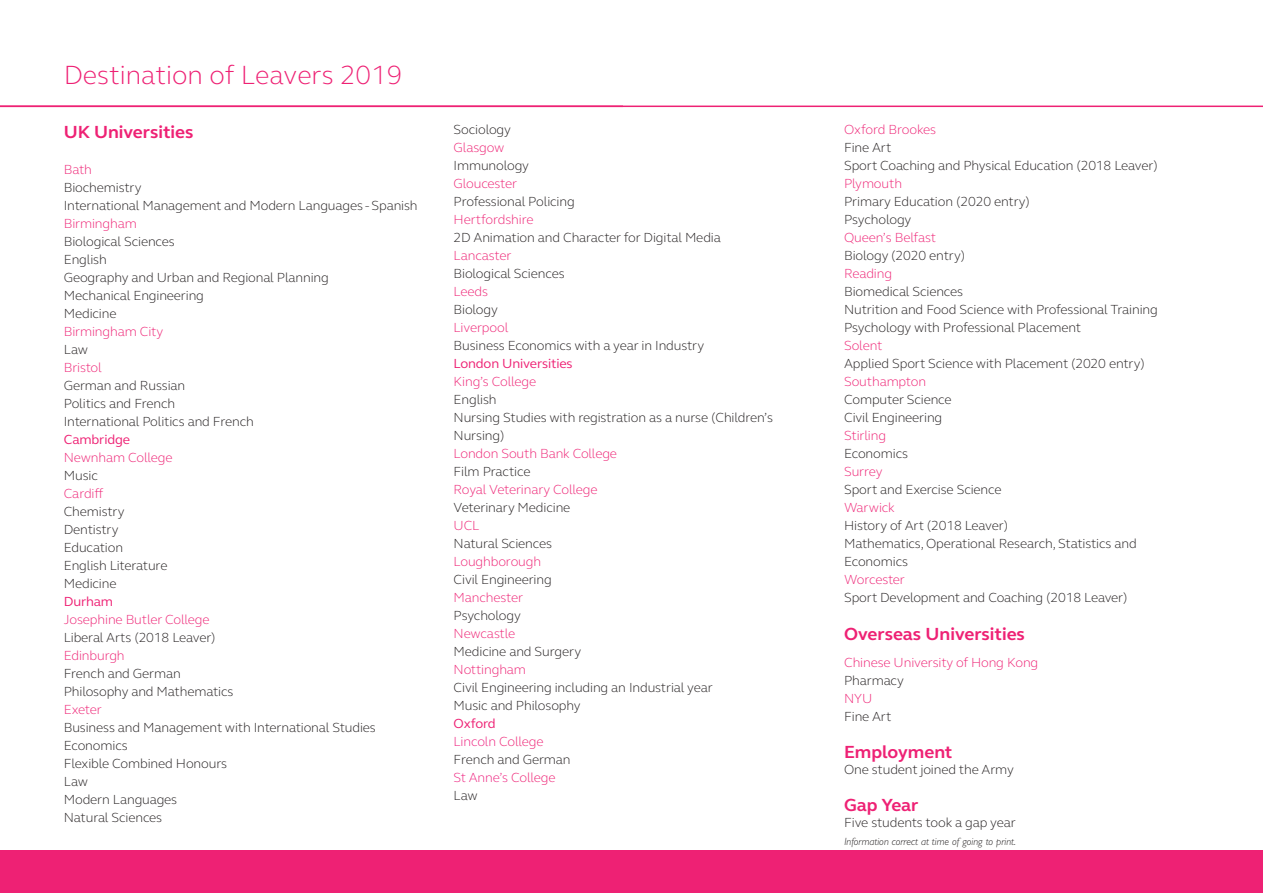
<style>
.page{position:relative;width:1263px;height:893px;background:#fff}
.page>*{position:absolute;margin:0;border:0;box-sizing:border-box;transform-origin:0 0}
.t1{font:300 27px "FS Elliot Pro";color:#ee2174}
.t2{font:700 18px "FS Elliot Pro";color:#ee2174}
.t3{font:300 13.5px/18px "FS Elliot Pro";letter-spacing:-.01em;color:#231f20}
.t4{font:300 13.5px "FS Elliot Pro";letter-spacing:-.01em;color:#ee2174}
.t5{font:13.5px "FS Elliot Pro";letter-spacing:-.01em;color:#ee2174}
.t6{font:italic 300 10.5px "Gill Sans Std";color:#231f20}
.s1{font-weight:400;color:#ee2174}
.s2{color:#ee217f}
.s3{color:#ee2174}
</style>
<div class="page">
<div style="left:0;top:850px;width:1263px;height:43px;background:#ee2174"></div>
<hr style="left:0;top:106px;width:1263px;height:1px;background:#ee2174">
<h1 class="t1" style="left:64px;top:57px;width:340px">Destination of Leavers 2019</h1>
<h2 class="t2" style="left:64px;top:120px;width:131px">UK Universities</h2>
<p class="t4" style="left:64px;top:160px;width:30px">Bath</p>
<p class="t3" style="left:64px;top:178px;width:355px">Biochemistry<br>International Management and Modern Languages - Spanish</p>
<p class="t4" style="left:64px;top:214px;width:75px">Birmingham</p>
<p class="t3" style="left:64px;top:232px;width:267px">Biological Sciences<br>English<br>Geography and Urban and Regional Planning<br>Mechanical Engineering<br>Medicine</p>
<p class="t4" style="left:64px;top:322px;width:101px">Birmingham City</p>
<p class="t3" style="left:64px;top:340px;width:26px">Law</p>
<p class="t4" style="left:64px;top:358px;width:40px">Bristol</p>
<p class="t3" style="left:64px;top:376px;width:192px">German and Russian<br>Politics and French<br>International Politics and French</p>
<p class="t5" style="left:64px;top:430px;width:68px">Cambridge</p>
<p class="t4" style="left:64px;top:448px;width:110px">Newnham College</p>
<p class="t3" style="left:64px;top:466px;width:36px">Music</p>
<p class="t4" style="left:64px;top:484px;width:41px">Cardiff</p>
<p class="t3" style="left:64px;top:502px;width:105px">Chemistry<br>Dentistry<br>Education<br>English Literature<br>Medicine</p>
<p class="t5" style="left:64px;top:592px;width:51px">Durham</p>
<p class="t4" style="left:64px;top:610px;width:147px">Josephine Butler College</p>
<p class="t3" style="left:64px;top:628px;width:153px">Liberal Arts (2018 Leaver)</p>
<p class="t4" style="left:64px;top:646px;width:62px">Edinburgh</p>
<p class="t3" style="left:64px;top:664px;width:171px">French and German<br>Philosophy and Mathematics</p>
<p class="t4" style="left:64px;top:700px;width:40px">Exeter</p>
<p class="t3" style="left:64px;top:718px;width:314px">Business and Management with International Studies<br>Economics<br>Flexible Combined Honours<br>Law<br>Modern Languages<br>Natural Sciences</p>
<p class="t3" style="left:454px;top:120px;width:59px">Sociology</p>
<p class="t4" style="left:454px;top:139px;width:52px">Glasgow</p>
<p class="t3" style="left:454px;top:156px;width:77px">Immunology</p>
<p class="t4" style="left:454px;top:175px;width:65px">Gloucester</p>
<p class="t3" style="left:454px;top:192px;width:123px">Professional Policing</p>
<p class="t4" style="left:454px;top:211px;width:81px">Hertfordshire</p>
<p class="t3" style="left:454px;top:228px;width:269px">2D Animation and Character for Digital Media</p>
<p class="t4" style="left:454px;top:247px;width:59px">Lancaster</p>
<p class="t3" style="left:454px;top:264px;width:113px">Biological Sciences</p>
<p class="t4" style="left:454px;top:283px;width:36px">Leeds</p>
<p class="t3" style="left:454px;top:300px;width:46px">Biology</p>
<p class="t4" style="left:454px;top:319px;width:56px">Liverpool</p>
<p class="t3" style="left:454px;top:336px;width:252px">Business Economics with a year in Industry</p>
<p class="t5" style="left:454px;top:355px;width:121px">London Universities</p>
<p class="t4" style="left:454px;top:373px;width:84px">King’s College</p>
<p class="t3" style="left:454px;top:390px;width:321px">English<br>Nursing Studies with registration as a nurse (Children’s<br>Nursing)</p>
<p class="t4" style="left:454px;top:445px;width:165px">London South Bank College</p>
<p class="t3" style="left:454px;top:462px;width:78px">Film Practice</p>
<p class="t4" style="left:454px;top:481px;width:145px">Royal Veterinary College</p>
<p class="t3" style="left:454px;top:498px;width:118px">Veterinary Medicine</p>
<p class="t4" style="left:454px;top:517px;width:27px">UCL</p>
<p class="t3" style="left:454px;top:534px;width:100px">Natural Sciences</p>
<p class="t4" style="left:454px;top:553px;width:89px">Loughborough</p>
<p class="t3" style="left:454px;top:570px;width:100px">Civil Engineering</p>
<p class="t4" style="left:454px;top:589px;width:71px">Manchester</p>
<p class="t3" style="left:454px;top:606px;width:69px">Psychology</p>
<p class="t4" style="left:454px;top:625px;width:63px">Newcastle</p>
<p class="t3" style="left:454px;top:642px;width:129px">Medicine and Surgery</p>
<p class="t4" style="left:454px;top:661px;width:74px">Nottingham</p>
<p class="t3" style="left:454px;top:678px;width:261px">Civil Engineering including an Industrial year<br>Music and Philosophy</p>
<p class="t3" style="left:454px;top:714px;width:119px"><span class="s1">Oxford<br></span><span class="s2">Lincoln</span> <span class="s3">College<br></span>French and German<br><span class="s2">St Anne’s</span> <span class="s3">College<br></span>Law</p>
<p class="t4" style="left:844px;top:121px;width:94px">Oxford Brookes</p>
<p class="t3" style="left:844px;top:138px;width:315px">Fine Art<br>Sport Coaching and Physical Education (2018 Leaver)</p>
<p class="t4" style="left:844px;top:175px;width:59px">Plymouth</p>
<p class="t3" style="left:844px;top:192px;width:187px">Primary Education (2020 entry)<br>Psychology</p>
<p class="t4" style="left:844px;top:229px;width:93px">Queen’s Belfast</p>
<p class="t3" style="left:844px;top:246px;width:123px">Biology (2020 entry)</p>
<p class="t4" style="left:844px;top:265px;width:49px">Reading</p>
<p class="t3" style="left:844px;top:282px;width:315px">Biomedical Sciences<br>Nutrition and Food Science with Professional Training<br>Psychology with Professional Placement</p>
<p class="t4" style="left:844px;top:337px;width:40px">Solent</p>
<p class="t3" style="left:844px;top:354px;width:302px">Applied Sport Science with Placement (2020 entry)</p>
<p class="t4" style="left:844px;top:373px;width:83px">Southampton</p>
<p class="t3" style="left:844px;top:390px;width:109px">Computer Science<br>Civil Engineering</p>
<p class="t4" style="left:844px;top:426px;width:43px">Stirling</p>
<p class="t3" style="left:844px;top:444px;width:65px">Economics</p>
<p class="t4" style="left:844px;top:462px;width:40px">Surrey</p>
<p class="t3" style="left:844px;top:480px;width:159px">Sport and Exercise Science</p>
<p class="t4" style="left:844px;top:498px;width:52px">Warwick</p>
<p class="t3" style="left:844px;top:516px;width:294px">History of Art (2018 Leaver)<br>Mathematics, Operational Research, Statistics and<br>Economics</p>
<p class="t4" style="left:844px;top:570px;width:62px">Worcester</p>
<p class="t3" style="left:844px;top:588px;width:285px">Sport Development and Coaching (2018 Leaver)</p>
<h2 class="t2" style="left:844px;top:622px;width:182px">Overseas Universities</h2>
<p class="t4" style="left:844px;top:654px;width:196px">Chinese University of Hong Kong</p>
<p class="t3" style="left:844px;top:671px;width:61px">Pharmacy</p>
<p class="t4" style="left:844px;top:690px;width:30px">NYU</p>
<p class="t3" style="left:844px;top:707px;width:49px">Fine Art</p>
<h2 class="t2" style="left:844px;top:740px;width:110px">Employment</h2>
<p class="t3" style="left:844px;top:760px;width:171px">One student joined the Army</p>
<h2 class="t2" style="left:844px;top:793px;width:76px">Gap Year</h2>
<p class="t3" style="left:844px;top:813px;width:173px">Five students took a gap year</p>
<p class="t6" style="left:844px;top:835px;width:173px">Information correct at time of going to print.</p>
</div>
